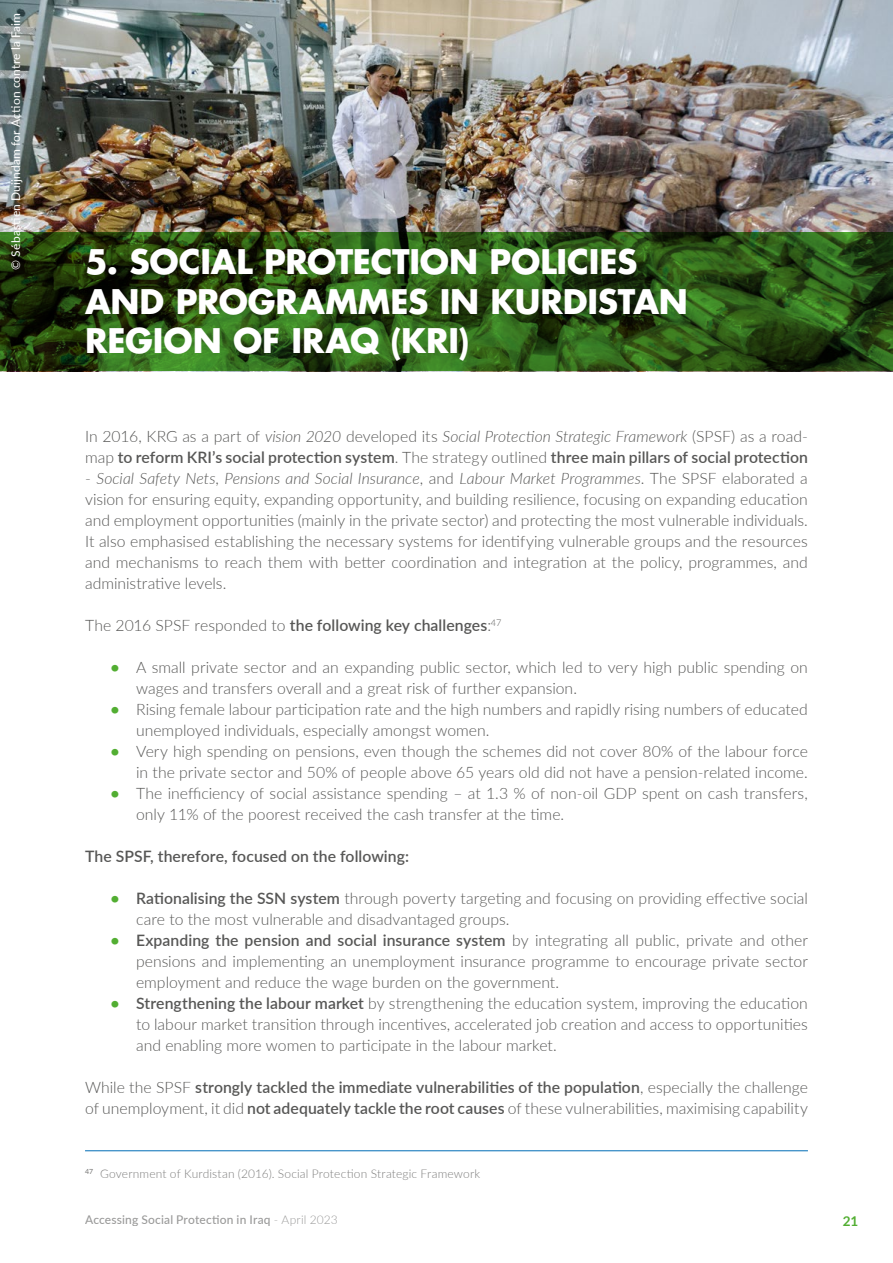
<style>
.page{position:relative;width:893px;height:1263px;background:#fff}
.page>*{position:absolute;margin:0;border:0;box-sizing:border-box;transform-origin:0 0}
.t1{font:700 33px/39.6px "Futura";letter-spacing:-.005em;color:#fff}
.t2{font:300 15.75px/21px "Lato";color:#575756}
.t3{font:600 15.75px/21px "Lato";letter-spacing:.005em;color:#575756}
.t4{font:700 13.5px "Lato";color:#52ae32}
.t5{font:300 12px "Lato";letter-spacing:.015em;color:#7e7e7d}
.t6{font:500 12px "Lato";letter-spacing:.015em;color:#575756}
.t7{font:12px "Lato";letter-spacing:.015em;color:#fff}
.s1{font-weight:300}
.s2{font-weight:300;font-style:italic}
.s3{font-style:italic}
.s4{font-weight:700;color:#52ae32}
.s5{font-weight:600}
</style>
<div class="page">
<img style="left:0;top:0;width:893px;height:232px">
<svg style="left:0;top:232px;width:893px;height:139px;background:#294f14"></svg>
<hr style="left:85px;top:1150px;width:723px;height:1px;background:#006cb6">
<p class="t7" style="left:7px;top:270px;width:258px;rotate:-90deg">© Sébastien Duijndam for Action contre la Faim</p>
<h1 class="t1" style="left:85px;top:241px;width:604px">5. SOCIAL PROTECTION POLICIES<br>AND PROGRAMMES IN KURDISTAN<br>REGION OF IRAQ (KRI)</h1>
<p class="t3" style="left:85px;top:425px;width:724px"><span class="s1">In 2016, KRG as a part of</span> <span class="s2">vision 2020</span> <span class="s1">developed its</span> <span class="s2">Social Protection Strategic Framework</span> <span class="s1">(SPSF) as a road&shy;map</span> to reform KRI’s social protection system<span class="s1">. The strategy outlined</span> three main pillars of social protection</p>
<p class="t2" style="left:85px;top:467px;width:724px;text-align:justify">- <span class="s3">Social Safety Nets</span>, <span class="s3">Pensions and Social Insurance</span>, and <span class="s3">Labour Market Programmes</span>. The SPSF elaborated a vision for ensuring equity, expanding opportunity, and building resilience, focusing on expanding education and employment opportunities (mainly in the private sector) and protecting the most vulnerable individuals.<br>It also emphasised establishing the necessary systems for identifying vulnerable groups and the resources and mechanisms to reach them with better coordination and integration at the policy, programmes, and administrative levels.</p>
<p class="t3" style="left:85px;top:614px;width:418px"><span class="s1">The 2016 SPSF responded to</span> the following key challenges<span class="s1">:</span><sup>47</sup></p>
<p class="t2" style="left:136px;top:656px;width:673px;text-indent:-26px"><span class="s4">•</span> A small private sector and an expanding public sector, which led to very high public spending on wages and transfers overall and a great risk of further expansion.</p>
<p class="t2" style="left:136px;top:698px;width:673px;text-indent:-26px"><span class="s4">•</span> Rising female labour participation rate and the high numbers and rapidly rising numbers of educated unemployed individuals, especially amongst women.</p>
<p class="t2" style="left:111px;top:740px;width:699px;text-align:right"><span class="s4">•</span> Very high spending on pensions, even though the schemes did not cover 80% of the labour force in the private sector and 50% of people above 65 years old did not have a pension-related income.</p>
<p class="t2" style="left:136px;top:782px;width:673px;text-indent:-26px"><span class="s4">•</span> The inefficiency of social assistance spending – at 1.3 % of non-oil GDP spent on cash transfers, only 11% of the poorest received the cash transfer at the time.</p>
<p class="t3" style="left:85px;top:845px;width:326px">The SPSF, therefore, focused on the following:</p>
<p class="t2" style="left:136px;top:887px;width:673px;text-indent:-26px"><span class="s4">•</span> <span class="s5">Rationalising the SSN system</span> through poverty targeting and focusing on providing effective social care to the most vulnerable and disadvantaged groups.</p>
<p class="t2" style="left:136px;top:929px;width:673px;text-align:justify;text-indent:-26px"><span class="s4">•</span> <span class="s5">Expanding the pension and social insurance system</span> by integrating all public, private and other pensions and implementing an unemployment insurance programme to encourage private sector employment and reduce the wage burden on the government.</p>
<p class="t2" style="left:136px;top:992px;width:673px;text-align:justify;text-indent:-26px"><span class="s4">•</span> <span class="s5">Strengthening the labour market</span> by strengthening the education system, improving the education to labour market transition through incentives, accelerated job creation and access to opportunities and enabling more women to participate in the labour market.</p>
<p class="t2" style="left:85px;top:1076px;width:724px">While the SPSF <span class="s5">strongly tackled the immediate vulnerabilities of the population</span>, especially the challenge of unemployment, it did <span class="s5">not adequately tackle the root causes</span> of these vulnerabilities, maximising capability</p>
<p class="t5" style="left:85px;top:1165px;width:397px"><sup>47</sup> Government of Kurdistan (2016). Social Protection Strategic Framework</p>
<p class="t6" style="left:85px;top:1211px;width:254px">Accessing Social Protection in Iraq <span class="s1">- April 2023</span></p>
<p class="t4" style="left:843px;top:1211px;width:17px">21</p>
</div>
